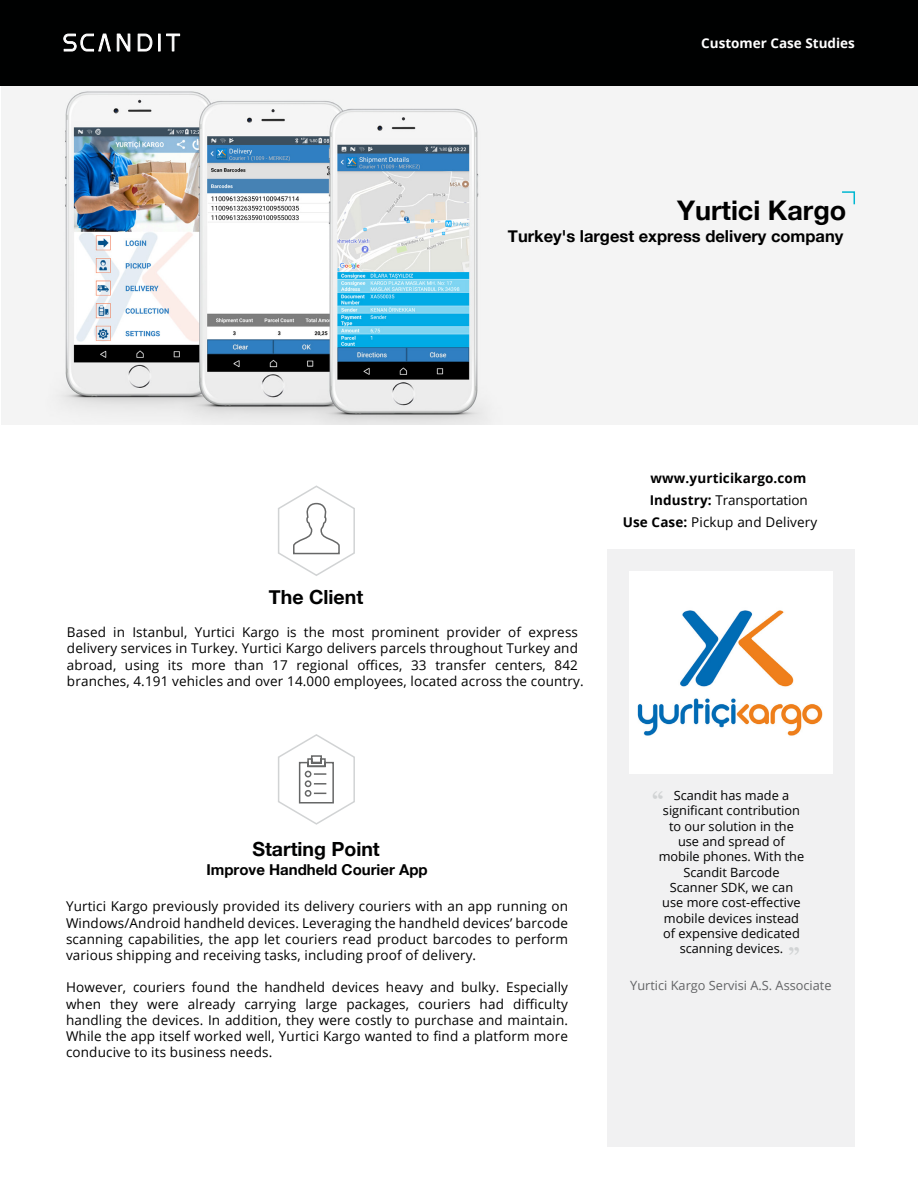
<style>
.page{position:relative;width:918px;height:1188px;background:#fff}
.page>*{position:absolute;margin:0;border:0;box-sizing:border-box;transform-origin:0 0}
.t1{font:700 27px "Helvetica Neue";color:#000}
.t2{font:700 22.5px "Georgia";color:#d1d3d4}
.t3{font:700 19.5px "Helvetica Neue";color:#000101}
.t4{font:700 16.5px "Helvetica Neue";color:#000}
.t5{font:700 15px "Helvetica Neue";color:#000101}
.t6{font:13.5px/16.2px "Open Sans";letter-spacing:.01em;color:#000;text-align:justify}
.t7{font:13.5px "Open Sans";letter-spacing:.01em;color:#000101}
.t8{font:13.5px "Open Sans";letter-spacing:-.01em;color:#000101}
.t9{font:700 13.5px "Open Sans";letter-spacing:.01em;color:#000101}
.t10{font:700 13.5px "Open Sans";color:#fff}
.t11{font:12.75px/15.3px "Open Sans";color:#000;text-align:center}
.t12{font:12.75px "Open Sans";color:#636466}
.s1{font-weight:700}
</style>
<div class="page">
<div style="left:0;top:0;width:918px;height:85px;background:#000101"></div>
<svg style="left:138px;top:34px;width:14px;height:17px"></svg>
<svg style="left:117px;top:34px;width:13px;height:18px"></svg>
<svg style="left:158px;top:34px;width:22px;height:17px"></svg>
<svg style="left:63px;top:34px;width:48px;height:18px"></svg>
<div style="left:608px;top:549px;width:247px;height:598px;background:#f1f1f2"></div>
<img style="left:3px;top:86px;width:914px;height:339px">
<svg style="left:841px;top:191px;width:15px;height:15px"></svg>
<svg style="left:278px;top:734px;width:77px;height:91px"></svg>
<svg style="left:278px;top:485px;width:77px;height:91px"></svg>
<img style="left:629px;top:571px;width:203px;height:203px">
<p class="t10" style="left:701px;top:34px;width:155px">Customer Case Studies</p>
<h1 class="t1" style="left:677px;top:189px;width:171px">Yurtici Kargo</h1>
<p class="t4" style="left:508px;top:223px;width:337px">Turkey's largest express delivery company</p>
<h3 class="t3" style="left:269px;top:582px;width:96px">The Client</h3>
<p class="t6" style="left:67px;top:624px;width:518px;text-align:left">Based in Istanbul, Yurtici Kargo is the most prominent provider of express delivery services in Turkey. Yurtici Kargo delivers parcels throughout Turkey and abroad, using its more than 17 regional offices, 33 transfer centers, 842 branches, 4.191 vehicles and over 14.000 employees, located across the country.</p>
<h3 class="t3" style="left:252px;top:834px;width:129px">Starting Point</h3>
<p class="t5" style="left:206px;top:858px;width:223px">Improve Handheld Courier App</p>
<p class="t6" style="left:66px;top:898px;width:504px">Yurtici Kargo previously provided its delivery couriers with an app running on Windows/Android handheld devices. Leveraging the handheld devices’ barcode scanning capabilities, the app let couriers read product barcodes to perform various shipping and receiving tasks, including proof of delivery.</p>
<p class="t6" style="left:66px;top:979px;width:504px">However, couriers found the handheld devices heavy and bulky. Especially when they were already carrying large packages, couriers had difficulty handling the devices. In addition, they were costly to purchase and maintain.<br>While the app itself worked well, Yurtici Kargo wanted to find a platform more conducive to its business needs.</p>
<p class="t9" style="left:651px;top:468px;width:157px">www.yurticikargo.com</p>
<p class="t8" style="left:650px;top:490px;width:160px"><span class="s1">Industry:</span> Transportation</p>
<p class="t7" style="left:623px;top:513px;width:196px"><span class="s1">Use Case:</span> Pickup and Delivery</p>
<p class="t11" style="left:659px;top:788px;width:147px">Scandit has made a significant contribution to our solution in the use and spread of mobile phones. With the<br>Scandit Barcode<br>Scanner SDK, we can use more cost-effective mobile devices instead of expensive dedicated scanning devices.</p>
<h2 class="t2" style="left:652px;top:783px;width:13px">“</h2>
<h2 class="t2" style="left:788px;top:939px;width:13px">”</h2>
<p class="t12" style="left:630px;top:976px;width:203px">Yurtici Kargo Servisi A.S. Associate</p>
</div>
